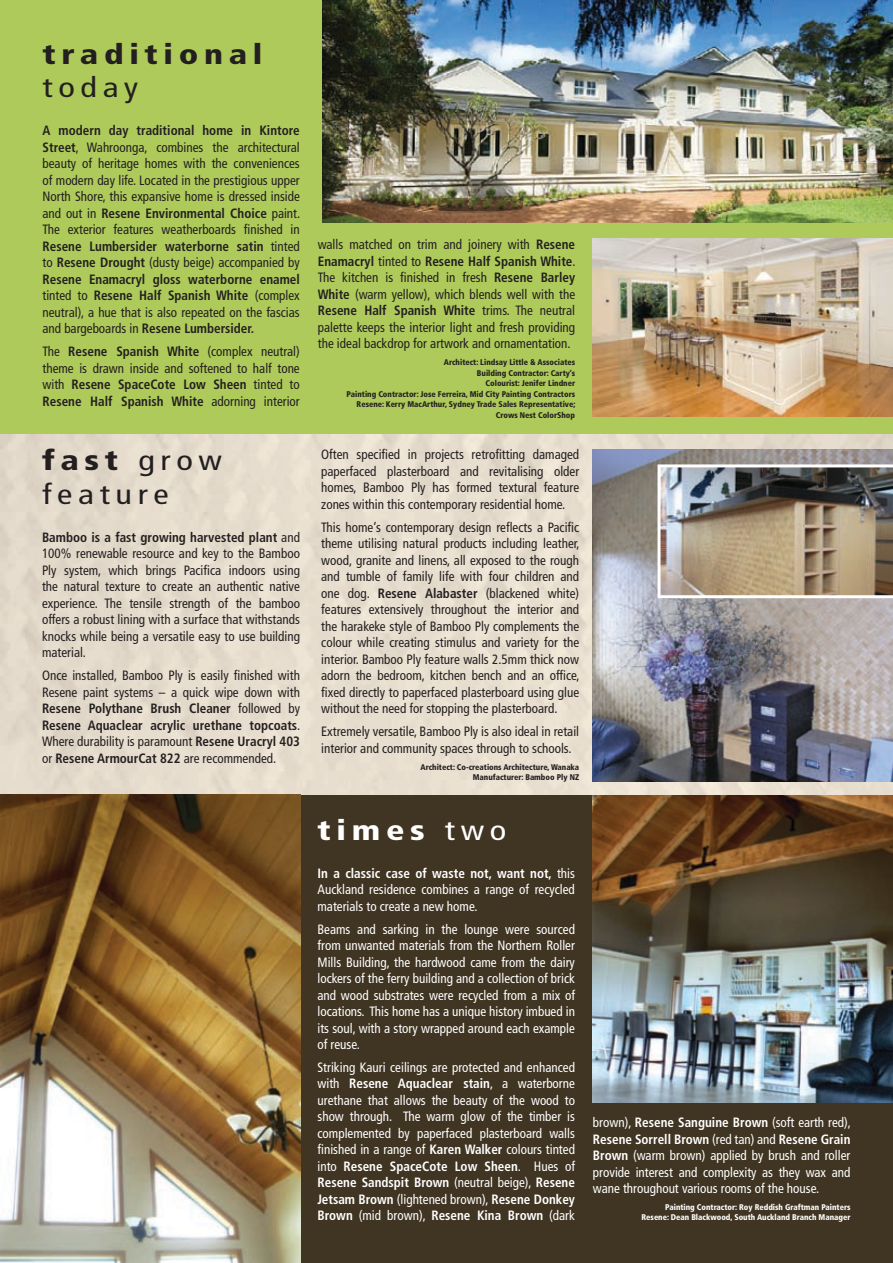
<style>
.page{position:relative;width:893px;height:1263px;background:#fff}
.page>*{position:absolute;margin:0;border:0;box-sizing:border-box;transform-origin:0 0}
.t1{font:condensed 28.2px/33.8px "Frutiger";letter-spacing:.165em;color:#231f20;scale:1.22 1}
.t2{font:900 condensed 28.2px "Frutiger";letter-spacing:.165em;color:#231f20;scale:1.22 1}
.t3{font:900 condensed 28.2px "Frutiger";letter-spacing:.165em;color:#fff;scale:1.22 1}
.t4{font:condensed 13.5px/16.5px "Frutiger";color:#231f20;text-align:justify}
.t5{font:condensed 13.5px/16.5px "Frutiger";color:#fff;text-align:justify}
.t6{font:900 condensed 8.25px/10.5px "Frutiger";color:#231f20;text-align:right}
.t7{font:900 condensed 8.25px/10.5px "Frutiger";color:#fff;text-align:right}
.s1{font-weight:700}
.s2{font-weight:900}
.s3{font-weight:400}
</style>
<div class="page">
<div style="left:300px;top:794px;width:593px;height:469px;background:#403422"></div>
<img style="left:592px;top:795px;width:301px;height:308px">
<div style="left:0;top:0;width:893px;height:435px;background:#aeca5a"></div>
<img style="left:322px;top:0;width:571px;height:222px">
<img style="left:592px;top:238px;width:301px;height:179px">
<img style="left:0;top:434px;width:893px;height:361px">
<img style="left:592px;top:449px;width:301px;height:332px">
<img style="left:657px;top:464px;width:236px;height:134px">
<img style="left:0;top:794px;width:300px;height:469px">
<h1 class="t2" style="left:43px;top:37px;width:182px">traditional</h1>
<h1 class="t1" style="left:43px;top:71px;width:80px">today</h1>
<p class="t4" style="left:43px;top:122px;width:259px"><span class="s1">A modern day traditional home in Kintore Street</span>, Wahroonga, combines the architectural beauty of heritage homes with the conveniences of modern day life. Located in the prestigious upper North Shore, this expansive home is dressed inside and out in <span class="s1">Resene Environmental Choice</span> paint.<br>The exterior features weatherboards finished in <span class="s1">Resene Lumbersider waterborne satin</span> tinted to <span class="s1">Resene Drought</span> (dusty beige) accompanied by <span class="s1">Resene Enamacryl gloss waterborne enamel </span>tinted to <span class="s1">Resene Half Spanish White</span> (complex neutral), a hue that is also repeated on the fascias and bargeboards in <span class="s1">Resene Lumbersider.</span></p>
<p class="t4" style="left:43px;top:343px;width:259px">The <span class="s1">Resene Spanish White</span> (complex neutral) theme is drawn inside and softened to half tone with <span class="s1">Resene SpaceCote Low Sheen</span> tinted to <span class="s1">Resene Half Spanish White</span> adorning interior</p>
<h1 class="t1" style="left:42px;top:444px;width:149px"><span class="s2">fast</span> grow feature</h1>
<p class="t4" style="left:42px;top:529px;width:259px"><span class="s1">Bamboo is a fast growing harvested plant</span> and 100% renewable resource and key to the Bamboo Ply system, which brings Pacifica indoors using the natural texture to create an authentic native experience. The tensile strength of the bamboo offers a robust lining with a surface that withstands knocks while being a versatile easy to use building material.</p>
<p class="t4" style="left:42px;top:667px;width:260px">Once installed, Bamboo Ply is easily finished with Resene paint systems – a quick wipe down with <span class="s1">Resene Polythane Brush Cleaner</span> followed by <span class="s1">Resene Aquaclear acrylic urethane topcoats</span>.<br>Where durability is paramount <span class="s1">Resene Uracryl 403 </span>or <span class="s1">Resene ArmourCat 822</span> are recommended.</p>
<p class="t4" style="left:318px;top:236px;width:259px">walls matched on trim and joinery with <span class="s1">Resene Enamacryl</span> tinted to <span class="s1">Resene Half Spanish White</span>.<br>The kitchen is finished in fresh <span class="s1">Resene Barley White</span> (warm yellow), which blends well with the <span class="s1">Resene Half Spanish White</span> trims. The neutral palette keeps the interior light and fresh providing the ideal backdrop for artwork and ornamentation.</p>
<p class="t6" style="left:347px;top:357px;width:230px">Architect: Lindsay Little &amp; Associates<br>Building Contractor: Carty’s<br>Colourist: Jenifer Lindner<br>Painting Contractor: Jose Ferreira, Mid City Painting Contractors Resene: Kerry MacArthur, Sydney Trade Sales Representative; Crows Nest ColorShop</p>
<p class="t4" style="left:321px;top:446px;width:259px">Often specified in projects retrofitting damaged paperfaced plasterboard and revitalising older homes, Bamboo Ply has formed textural feature zones within this contemporary residential home.</p>
<p class="t4" style="left:321px;top:519px;width:260px">This home’s contemporary design reflects a Pacific theme utilising natural products including leather, wood, granite and linens, all exposed to the rough and tumble of family life with four children and one dog. <span class="s1">Resene Alabaster</span> (blackened white) features extensively throughout the interior and the harakeke style of Bamboo Ply complements the colour while creating stimulus and variety for the interior. Bamboo Ply feature walls 2.5mm thick now adorn the bedroom, kitchen bench and an office, fixed directly to paperfaced plasterboard using glue without the need for stopping the plasterboard.</p>
<p class="t4" style="left:321px;top:723px;width:259px">Extremely versatile, Bamboo Ply is also ideal in retail interior and community spaces through to schools.</p>
<p class="t6" style="left:421px;top:761px;width:160px">Architect: Co-creations Architecture, Wanaka<br>Manufacturer: Bamboo Ply NZ</p>
<h1 class="t3" style="left:317px;top:813px;width:156px">times <span class="s3">two</span></h1>
<p class="t5" style="left:317px;top:865px;width:259px"><span class="s1">In a classic case of waste not, want not,</span> this Auckland residence combines a range of recycled materials to create a new home.</p>
<p class="t5" style="left:317px;top:921px;width:259px">Beams and sarking in the lounge were sourced from unwanted materials from the Northern Roller Mills Building, the hardwood came from the dairy lockers of the ferry building and a collection of brick and wood substrates were recycled from a mix of locations. This home has a unique history imbued in its soul, with a story wrapped around each example of reuse.</p>
<p class="t5" style="left:317px;top:1059px;width:259px">Striking Kauri ceilings are protected and enhanced with <span class="s1">Resene Aquaclear stain</span>, a waterborne urethane that allows the beauty of the wood to show through. The warm glow of the timber is complemented by paperfaced plasterboard walls finished in a range of <span class="s1">Karen Walker</span> colours tinted into <span class="s1">Resene SpaceCote Low Sheen</span>. Hues of <span class="s1">Resene Sandspit Brown</span> (neutral beige), <span class="s1">Resene Jetsam Brown</span> (lightened brown), <span class="s1">Resene Donkey Brown</span> (mid brown), <span class="s1">Resene Kina Brown</span> (dark</p>
<p class="t5" style="left:593px;top:1114px;width:259px">brown), <span class="s1">Resene Sanguine Brown</span> (soft earth red), <span class="s1">Resene Sorrell Brown</span> (red tan) and <span class="s1">Resene Grain Brown</span> (warm brown) applied by brush and roller provide interest and complexity as they wax and wane throughout various rooms of the house.</p>
<p class="t7" style="left:642px;top:1202px;width:210px">Painting Contractor: Roy Reddish Graftman Painters<br>Resene: Dean Blackwood, South Auckland Branch Manager</p>
</div>
